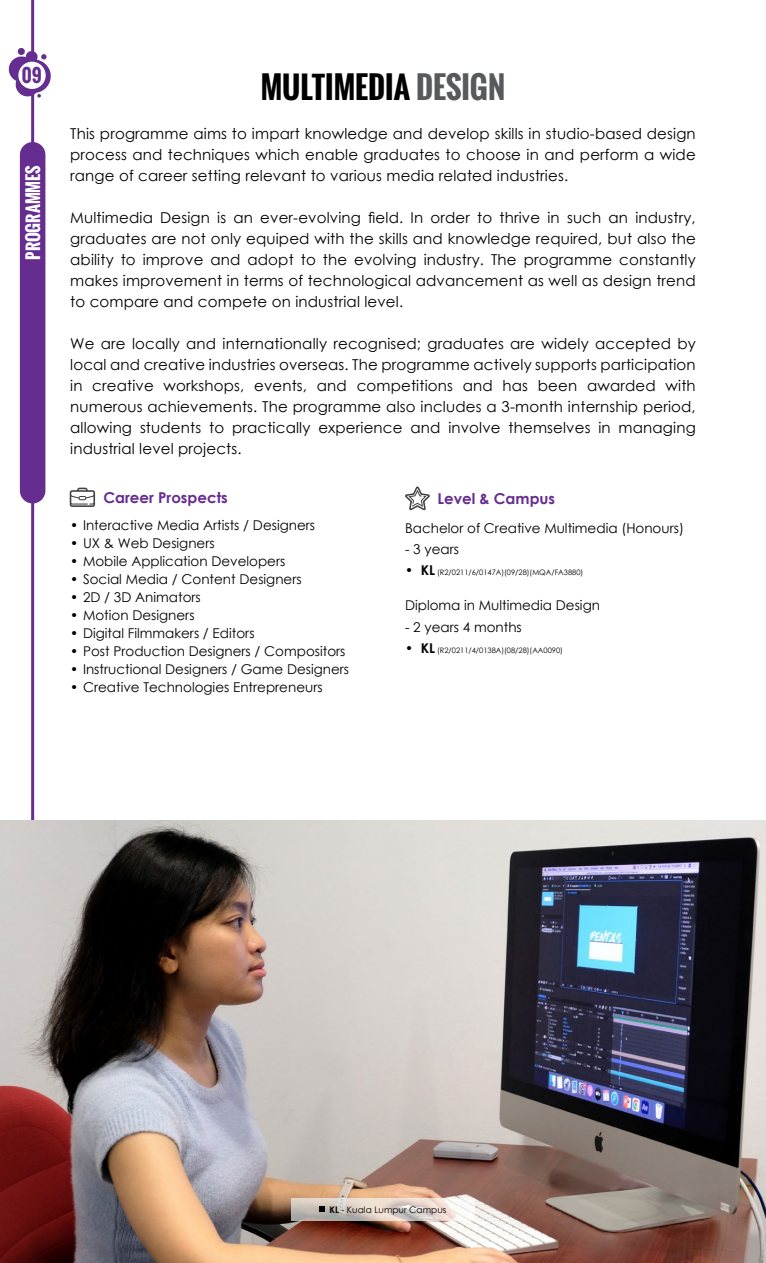
<style>
.page{position:relative;width:766px;height:1263px;background:#fff}
.page>*{position:absolute;margin:0;border:0;box-sizing:border-box;transform-origin:0 0}
.t1{font:700 30px "Oswald";color:#000}
.t2{font:700 18px "Oswald";color:#662d91}
.t3{font:700 16.5px "Oswald";color:#fff}
.t4{font:15px/21px "Century Gothic";letter-spacing:.01em;color:#000;text-align:justify}
.t5{font:700 15px "Century Gothic";color:#662d91}
.t6{font:13.5px "Century Gothic";color:#000}
.t7{font:9px "Century Gothic";color:#000}
.t8{font:7.5px "Century Gothic";color:#000}
.s1{color:#58595b}
.s2{font-weight:700;font-size:13.5px}
.s3{font-weight:700}
</style>
<div class="page">
<svg style="left:7px;top:0;width:46px;height:821px"></svg>
<img style="left:0;top:821px;width:765px;height:442px">
<svg style="left:70px;top:488px;width:25px;height:19px"></svg>
<svg style="left:405px;top:486px;width:25px;height:24px"></svg>
<svg style="left:291px;top:1199px;width:183px;height:21px;background:#dad0c9"></svg>
<svg style="left:319px;top:1206px;width:6px;height:6px"></svg>
<p class="t2" style="left:22px;top:62px;width:21px">09</p>
<p class="t3" style="left:21px;top:260px;width:96px;rotate:-90deg">PROGRAMMES</p>
<h1 class="t1" style="left:260px;top:64px;width:246px">MULTIMEDIA <span class="s1">DESIGN</span></h1>
<p class="t4" style="left:70px;top:123px;width:627px">This programme aims to impart knowledge and develop skills in studio-based design process and techniques which enable graduates to choose in and perform a wide range of career setting relevant to various media related industries.</p>
<p class="t4" style="left:70px;top:207px;width:627px">Multimedia Design is an ever-evolving field. In order to thrive in such an industry, graduates are not only equiped with the skills and knowledge required, but also the ability to improve and adopt to the evolving industry. The programme constantly makes improvement in terms of technological advancement as well as design trend to compare and compete on industrial level.</p>
<p class="t4" style="left:70px;top:333px;width:627px">We are locally and internationally recognised; graduates are widely accepted by local and creative industries overseas. The programme actively supports participation in creative workshops, events, and competitions and has been awarded with numerous achievements. The programme also includes a 3-month internship period, allowing students to practically experience and involve themselves in managing industrial level projects.</p>
<p class="t5" style="left:103px;top:486px;width:126px">Career Prospects</p>
<p class="t6" style="left:70px;top:515px;width:246px">• Interactive Media Artists / Designers</p>
<p class="t6" style="left:70px;top:533px;width:146px">• UX &amp; Web Designers</p>
<p class="t6" style="left:70px;top:551px;width:217px">• Mobile Application Developers</p>
<p class="t6" style="left:70px;top:569px;width:233px">• Social Media / Content Designers</p>
<p class="t6" style="left:70px;top:587px;width:132px">• 2D / 3D Animators</p>
<p class="t6" style="left:70px;top:605px;width:126px">• Motion Designers</p>
<p class="t6" style="left:70px;top:623px;width:186px">• Digital Filmmakers / Editors</p>
<p class="t6" style="left:70px;top:641px;width:277px">• Post Production Designers / Compositors</p>
<p class="t6" style="left:70px;top:659px;width:280px">• Instructional Designers / Game Designers</p>
<p class="t6" style="left:70px;top:677px;width:254px">• Creative Technologies Entrepreneurs</p>
<p class="t5" style="left:437px;top:487px;width:119px">Level &amp; Campus</p>
<p class="t6" style="left:405px;top:519px;width:280px">Bachelor of Creative Multimedia (Honours)</p>
<p class="t6" style="left:405px;top:540px;width:55px">- 3 years</p>
<p class="t8" style="left:405px;top:567px;width:180px"><span class="s2">• KL</span> (R2/0211/6/0147A)(09/28)(MQA/FA3880)</p>
<p class="t6" style="left:405px;top:596px;width:196px">Diploma in Multimedia Design</p>
<p class="t6" style="left:405px;top:617px;width:118px">- 2 years 4 months</p>
<p class="t8" style="left:405px;top:644px;width:159px"><span class="s2">• KL</span> (R2/0211/4/0138A)(08/28)(AA0090)</p>
<p class="t7" style="left:329px;top:1203px;width:118px"><span class="s3">KL</span> - Kuala Lumpur Campus</p>
</div>
